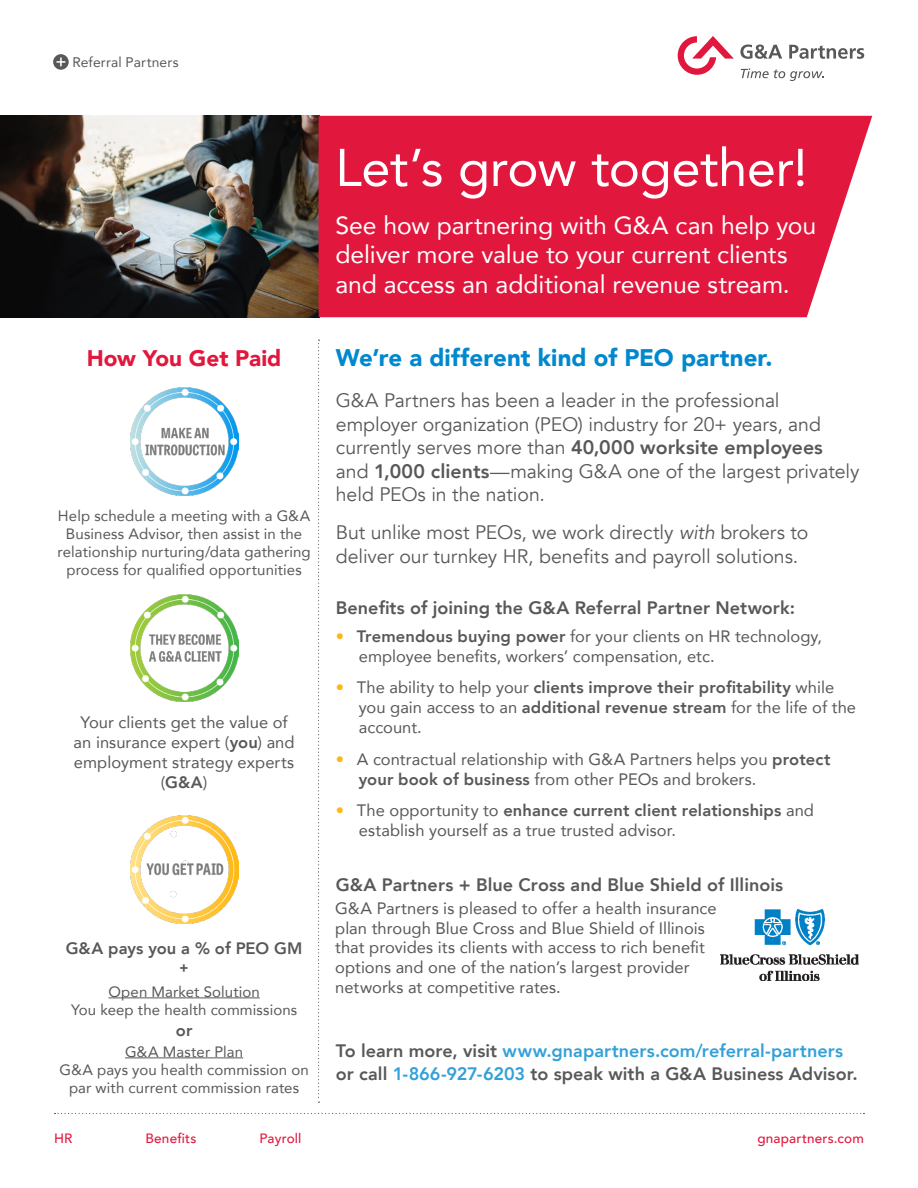
<style>
.page{position:relative;width:918px;height:1188px;background:#fff}
.page>*{position:absolute;margin:0;border:0;box-sizing:border-box;transform-origin:0 0}
.Headline{font:52.5px "Avenir";letter-spacing:-.01em;color:#fff}
.Headline-2{font:24.75px/29.7px "Avenir";letter-spacing:-.005em;color:#fff}
.Intro_Page_Copy{font:900 24px "Avenir";letter-spacing:.005em;color:#0088ce}
.Body_Copy{font:900 22.5px "Avenir";color:#e2173d}
.Intro_Page_Copy-2{font:19.5px/23.4px "Avenir";letter-spacing:-.005em;color:#57585a}
.Body_Copy-2{font:800 18px/22.5px "Avenir";letter-spacing:.005em;color:#57585a}
.Body_Copy-3{font:16.5px/19.8px "Avenir";letter-spacing:.005em;color:#57585a}
.Body_Copy-4{font:800 16.5px "Avenir";letter-spacing:.005em;color:#57585a}
.Body_Copy-5{font:15px/18px "Avenir";letter-spacing:.01em;color:#57585a;text-align:center}
.Body_Copy-6{font:13.8px "Avenir";letter-spacing:.01em;color:#57585a}
.t1{font:500 13.5px "Avenir";letter-spacing:.015em;color:#e2173d}
.Body_Copy-7{font:900 13.5px "Avenir";color:#57585a}
.s1{font-weight:800}
.s2{font-style:italic}
.s3{color:#fcb814}
.s4{color:#33a0d8}
</style>
<div class="page">
<svg style="left:678px;top:36px;width:56px;height:39px"></svg>
<svg style="left:740px;top:45px;width:42px;height:14px"></svg>
<svg style="left:789px;top:45px;width:75px;height:14px"></svg>
<svg style="left:741px;top:68px;width:83px;height:13px"></svg>
<img style="left:0;top:116px;width:319px;height:201px">
<svg style="left:318px;top:340px;width:2px;height:763px"></svg>
<svg style="left:55px;top:1113px;width:809px;height:1px"></svg>
<svg style="left:53px;top:54px;width:16px;height:16px"></svg>
<svg style="left:57px;top:57px;width:8px;height:9px"></svg>
<div style="left:319px;top:116px;width:553px;height:201px;background:#e2173d"></div>
<img style="left:130px;top:387px;width:108px;height:108px">
<img style="left:130px;top:594px;width:108px;height:108px">
<img style="left:130px;top:815px;width:108px;height:109px">
<hr style="left:108px;top:998px;width:152px;height:1px;background:#57585a">
<hr style="left:125px;top:1058px;width:118px;height:1px;background:#57585a">
<img style="left:720px;top:909px;width:139px;height:72px">
<p class="Body_Copy-6" style="left:72px;top:51px;width:108px">Referral Partners</p>
<p class="Body_Copy" style="left:87px;top:338px;width:196px">How You Get Paid</p>
<p class="Body_Copy-5" style="left:58px;top:506px;width:255px">Help schedule a meeting with a G&amp;A Business Advisor, then assist in the relationship nurturing/data gathering process for qualified opportunities</p>
<p class="Body_Copy-3" style="left:74px;top:712px;width:222px;text-align:center">Your clients get the value of an insurance expert (<span class="s1">you</span>) and employment strategy experts (<span class="s1">G&amp;A</span>)</p>
<p class="Body_Copy-4" style="left:66px;top:936px;width:238px">G&amp;A pays you a % of PEO GM</p>
<p class="Body_Copy-7" style="left:180px;top:955px;width:10px">+</p>
<p class="Body_Copy-5" style="left:108px;top:982px;width:153px">Open Market Solution</p>
<p class="Body_Copy-5" style="left:71px;top:1000px;width:228px">You keep the health commissions</p>
<p class="Body_Copy-4" style="left:176px;top:1017px;width:18px">or</p>
<p class="Body_Copy-5" style="left:125px;top:1042px;width:120px">G&amp;A Master Plan</p>
<p class="Body_Copy-5" style="left:59px;top:1060px;width:251px">G&amp;A pays you health commission on par with current commission rates</p>
<p class="Headline" style="left:335px;top:126px;width:474px">Let’s grow together!</p>
<p class="Headline-2" style="left:335px;top:210px;width:482px">See how partnering with G&amp;A can help you deliver more value to your current clients and access an additional revenue stream.</p>
<p class="Intro_Page_Copy" style="left:336px;top:337px;width:438px">We’re a different kind of PEO partner.</p>
<p class="Intro_Page_Copy-2" style="left:336px;top:389px;width:525px">G&amp;A Partners has been a leader in the professional employer organization (PEO) industry for 20+ years, and currently serves more than <span class="s1">40,000 worksite employees </span>and <span class="s1">1,000 clients</span>—making G&amp;A one of the largest privately held PEOs in the nation.</p>
<p class="Intro_Page_Copy-2" style="left:336px;top:521px;width:474px">But unlike most PEOs, we work directly <span class="s2">with</span> brokers to deliver our turnkey HR, benefits and payroll solutions.</p>
<p class="Body_Copy-2" style="left:336px;top:597px;width:461px">Benefits of joining the G&amp;A Referral Partner Network:</p>
<p class="Body_Copy-3" style="left:359px;top:626px;width:465px;text-indent:-23px"><span class="s3">•</span> <span class="s1">Tremendous buying power</span> for your clients on HR technology, employee benefits, workers’ compensation, etc.</p>
<p class="Body_Copy-3" style="left:359px;top:677px;width:499px;text-indent:-23px"><span class="s3">•</span> The ability to help your <span class="s1">clients improve their profitability</span> while you gain access to an <span class="s1">additional revenue stream</span> for the life of the account.</p>
<p class="Body_Copy-3" style="left:359px;top:749px;width:473px;text-indent:-23px"><span class="s3">•</span> A contractual relationship with G&amp;A Partners helps you <span class="s1">protect your book of business</span> from other PEOs and brokers.</p>
<p class="Body_Copy-3" style="left:359px;top:800px;width:457px;text-indent:-23px"><span class="s3">•</span> The opportunity to <span class="s1">enhance current client relationships</span> and establish yourself as a true trusted advisor.</p>
<p class="Body_Copy-2" style="left:336px;top:873px;width:449px">G&amp;A Partners + Blue Cross and Blue Shield of Illinois</p>
<p class="Body_Copy-3" style="left:335px;top:898px;width:383px">G&amp;A Partners is pleased to offer a health insurance plan through Blue Cross and Blue Shield of Illinois that provides its clients with access to rich benefit options and one of the nation’s largest provider networks at competitive rates.</p>
<p class="Body_Copy-2" style="left:336px;top:1040px;width:523px">To learn more, visit <span class="s4">www.gnapartners.com/referral-partners </span>or call <span class="s4">1-866-927-6203</span> to speak with a G&amp;A Business Advisor.</p>
<p class="t1" style="left:54px;top:1127px;width:20px">HR</p>
<p class="t1" style="left:145px;top:1127px;width:53px">Benefits</p>
<p class="t1" style="left:260px;top:1127px;width:43px">Payroll</p>
<p class="t1" style="left:757px;top:1127px;width:108px">gnapartners.com</p>
</div>
